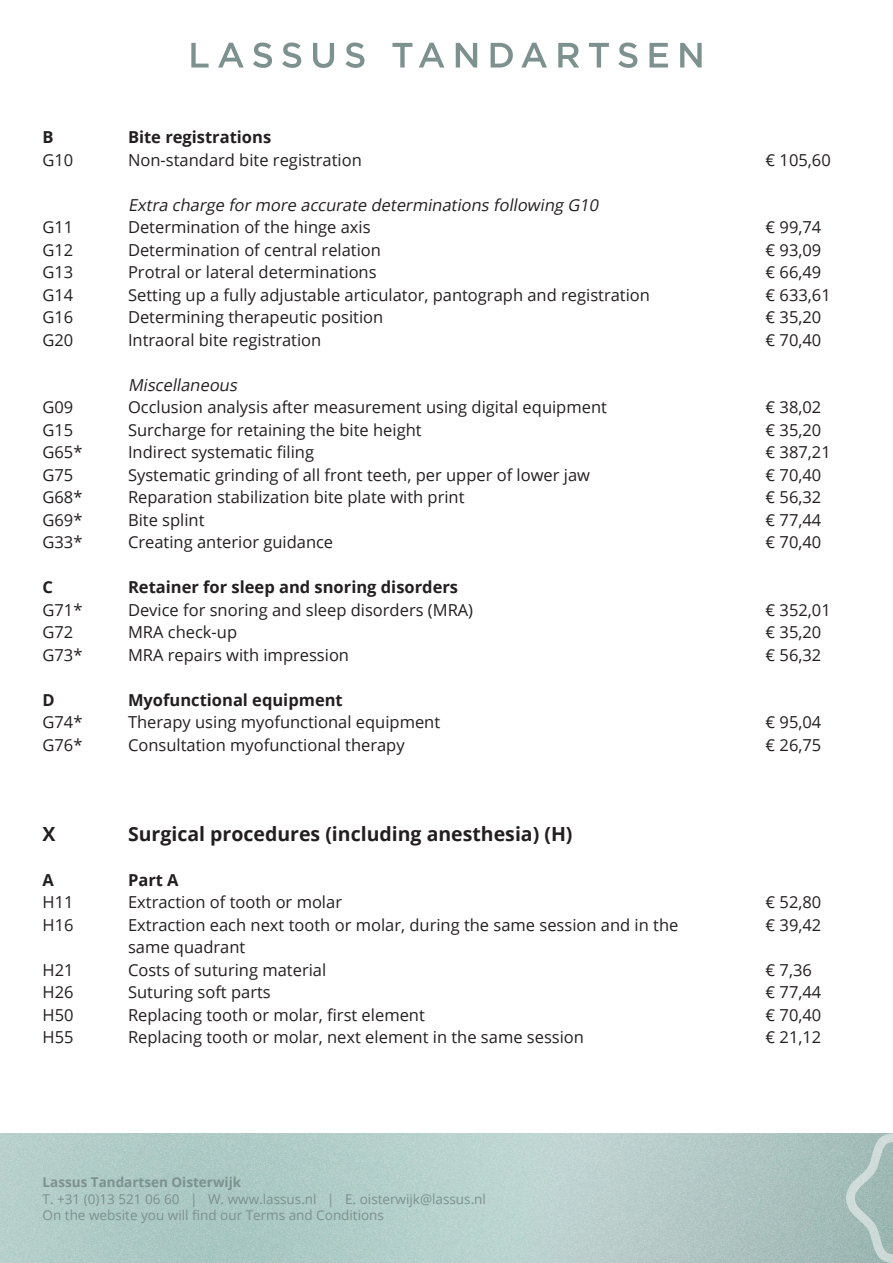
<style>
.page{position:relative;width:893px;height:1263px;background:#fff}
.page>*{position:absolute;margin:0;border:0;box-sizing:border-box;transform-origin:0 0}
.Body_text{font:700 19.5px "Open Sans";color:#231f20}
.Body_text-2{font:16.5px "Open Sans";color:#231f20}
.Body_text-3{font:700 16.5px "Open Sans";color:#231f20}
.Body_text-4{font:italic 16.5px "Open Sans";color:#231f20}
.t1{font:13.5px/16.5px "Open Sans";color:#7d918f}
.t2{font:700 13.5px "Open Sans";color:#7d918f}
</style>
<div class="page">
<svg style="left:191px;top:43px;width:18px;height:25px"></svg>
<svg style="left:218px;top:43px;width:26px;height:25px"></svg>
<svg style="left:253px;top:43px;width:19px;height:25px"></svg>
<svg style="left:282px;top:43px;width:19px;height:25px"></svg>
<svg style="left:313px;top:43px;width:21px;height:25px"></svg>
<svg style="left:345px;top:43px;width:19px;height:25px"></svg>
<svg style="left:392px;top:43px;width:20px;height:25px"></svg>
<svg style="left:419px;top:43px;width:25px;height:25px"></svg>
<svg style="left:456px;top:43px;width:21px;height:25px"></svg>
<svg style="left:491px;top:43px;width:22px;height:25px"></svg>
<svg style="left:521px;top:43px;width:26px;height:25px"></svg>
<svg style="left:558px;top:43px;width:21px;height:25px"></svg>
<svg style="left:589px;top:43px;width:20px;height:25px"></svg>
<svg style="left:618px;top:43px;width:19px;height:25px"></svg>
<svg style="left:649px;top:43px;width:19px;height:25px"></svg>
<svg style="left:680px;top:43px;width:22px;height:25px"></svg>
<img style="left:0;top:1133px;width:846px;height:130px">
<svg style="left:846px;top:1133px;width:47px;height:130px"></svg>
<p class="Body_text-3" style="left:43px;top:126px;width:13px">B</p>
<p class="Body_text-3" style="left:128px;top:126px;width:145px">Bite registrations</p>
<p class="Body_text-2" style="left:43px;top:149px;width:32px">G10</p>
<p class="Body_text-2" style="left:128px;top:149px;width:235px">Non-standard bite registration</p>
<p class="Body_text-2" style="left:766px;top:149px;width:67px">€ 105,60</p>
<p class="Body_text-4" style="left:128px;top:194px;width:476px">Extra charge formore accurate determinations following G10</p>
<p class="Body_text-2" style="left:43px;top:216px;width:32px">G11</p>
<p class="Body_text-2" style="left:128px;top:216px;width:244px">Determination of the hinge axis</p>
<p class="Body_text-2" style="left:766px;top:216px;width:57px">€ 99,74</p>
<p class="Body_text-2" style="left:43px;top:239px;width:32px">G12</p>
<p class="Body_text-2" style="left:128px;top:239px;width:255px">Determination of central relation</p>
<p class="Body_text-2" style="left:766px;top:239px;width:57px">€ 93,09</p>
<p class="Body_text-2" style="left:43px;top:261px;width:32px">G13</p>
<p class="Body_text-2" style="left:128px;top:261px;width:250px">Protral or lateral determinations</p>
<p class="Body_text-2" style="left:766px;top:261px;width:57px">€ 66,49</p>
<p class="Body_text-2" style="left:43px;top:284px;width:32px">G14</p>
<p class="Body_text-2" style="left:128px;top:284px;width:523px">Setting up a fully adjustable articulator, pantograph and registration</p>
<p class="Body_text-2" style="left:766px;top:284px;width:67px">€ 633,61</p>
<p class="Body_text-2" style="left:43px;top:306px;width:32px">G16</p>
<p class="Body_text-2" style="left:128px;top:306px;width:257px">Determining therapeutic position</p>
<p class="Body_text-2" style="left:766px;top:306px;width:57px">€ 35,20</p>
<p class="Body_text-2" style="left:43px;top:329px;width:32px">G20</p>
<p class="Body_text-2" style="left:128px;top:329px;width:195px">Intraoral bite registration</p>
<p class="Body_text-2" style="left:766px;top:329px;width:57px">€ 70,40</p>
<p class="Body_text-4" style="left:128px;top:374px;width:114px">Miscellaneous</p>
<p class="Body_text-2" style="left:43px;top:396px;width:32px">G09</p>
<p class="Body_text-2" style="left:128px;top:396px;width:480px">Occlusion analysis after measurement using digital equipment</p>
<p class="Body_text-2" style="left:766px;top:396px;width:57px">€ 38,02</p>
<p class="Body_text-2" style="left:43px;top:419px;width:32px">G15</p>
<p class="Body_text-2" style="left:128px;top:419px;width:295px">Surcharge for retaining the bite height</p>
<p class="Body_text-2" style="left:766px;top:419px;width:57px">€ 35,20</p>
<p class="Body_text-2" style="left:43px;top:441px;width:41px">G65*</p>
<p class="Body_text-2" style="left:128px;top:441px;width:188px">Indirect systematic filing</p>
<p class="Body_text-2" style="left:766px;top:441px;width:67px">€ 387,21</p>
<p class="Body_text-2" style="left:43px;top:464px;width:32px">G75</p>
<p class="Body_text-2" style="left:128px;top:464px;width:463px">Systematic grinding of all front teeth, per upper of lower jaw</p>
<p class="Body_text-2" style="left:766px;top:464px;width:57px">€ 70,40</p>
<p class="Body_text-2" style="left:43px;top:486px;width:41px">G68*</p>
<p class="Body_text-2" style="left:128px;top:486px;width:338px">Reparation stabilization bite plate with print</p>
<p class="Body_text-2" style="left:766px;top:486px;width:57px">€ 56,32</p>
<p class="Body_text-2" style="left:43px;top:509px;width:41px">G69*</p>
<p class="Body_text-2" style="left:128px;top:509px;width:78px">Bite splint</p>
<p class="Body_text-2" style="left:766px;top:509px;width:57px">€ 77,44</p>
<p class="Body_text-2" style="left:43px;top:531px;width:41px">G33*</p>
<p class="Body_text-2" style="left:128px;top:531px;width:207px">Creating anterior guidance</p>
<p class="Body_text-2" style="left:766px;top:531px;width:57px">€ 70,40</p>
<p class="Body_text-3" style="left:43px;top:576px;width:12px">C</p>
<p class="Body_text-3" style="left:128px;top:576px;width:332px">Retainer for sleep and snoring disorders</p>
<p class="Body_text-2" style="left:43px;top:599px;width:41px">G71*</p>
<p class="Body_text-2" style="left:128px;top:599px;width:347px">Device for snoring and sleep disorders (MRA)</p>
<p class="Body_text-2" style="left:766px;top:599px;width:67px">€ 352,01</p>
<p class="Body_text-2" style="left:43px;top:621px;width:32px">G72</p>
<p class="Body_text-2" style="left:128px;top:621px;width:111px">MRA check-up</p>
<p class="Body_text-2" style="left:766px;top:621px;width:57px">€ 35,20</p>
<p class="Body_text-2" style="left:43px;top:644px;width:41px">G73*</p>
<p class="Body_text-2" style="left:128px;top:644px;width:223px">MRA repairs with impression</p>
<p class="Body_text-2" style="left:766px;top:644px;width:57px">€ 56,32</p>
<p class="Body_text-3" style="left:43px;top:688px;width:14px">D</p>
<p class="Body_text-3" style="left:128px;top:688px;width:216px">Myofunctional equipment</p>
<p class="Body_text-2" style="left:43px;top:711px;width:41px">G74*</p>
<p class="Body_text-2" style="left:128px;top:711px;width:314px">Therapy using myofunctional equipment</p>
<p class="Body_text-2" style="left:766px;top:711px;width:57px">€ 95,04</p>
<p class="Body_text-2" style="left:43px;top:734px;width:41px">G76*</p>
<p class="Body_text-2" style="left:128px;top:734px;width:278px">Consultation myofunctional therapy</p>
<p class="Body_text-2" style="left:766px;top:734px;width:57px">€ 26,75</p>
<p class="Body_text" style="left:43px;top:820px;width:15px">X</p>
<p class="Body_text" style="left:128px;top:820px;width:446px">Surgical procedures (including anesthesia) (H)</p>
<p class="Body_text-3" style="left:43px;top:868px;width:13px">A</p>
<p class="Body_text-3" style="left:128px;top:868px;width:52px">Part A</p>
<p class="Body_text-2" style="left:43px;top:891px;width:33px">H11</p>
<p class="Body_text-2" style="left:128px;top:891px;width:216px">Extraction of tooth or molar</p>
<p class="Body_text-2" style="left:766px;top:891px;width:57px">€ 52,80</p>
<p class="Body_text-2" style="left:43px;top:914px;width:33px">H16</p>
<p class="Body_text-2" style="left:128px;top:914px;width:552px">Extraction each next tooth or molar, during the same session and in the</p>
<p class="Body_text-2" style="left:766px;top:914px;width:57px">€ 39,42</p>
<p class="Body_text-2" style="left:128px;top:936px;width:119px">same quadrant</p>
<p class="Body_text-2" style="left:43px;top:959px;width:33px">H21</p>
<p class="Body_text-2" style="left:128px;top:959px;width:200px">Costs of suturing material</p>
<p class="Body_text-2" style="left:766px;top:959px;width:48px">€ 7,36</p>
<p class="Body_text-2" style="left:43px;top:981px;width:33px">H26</p>
<p class="Body_text-2" style="left:128px;top:981px;width:144px">Suturing soft parts</p>
<p class="Body_text-2" style="left:766px;top:981px;width:57px">€ 77,44</p>
<p class="Body_text-2" style="left:43px;top:1004px;width:33px">H50</p>
<p class="Body_text-2" style="left:128px;top:1004px;width:298px">Replacing tooth or molar, first element</p>
<p class="Body_text-2" style="left:766px;top:1004px;width:57px">€ 70,40</p>
<p class="Body_text-2" style="left:43px;top:1026px;width:33px">H55</p>
<p class="Body_text-2" style="left:128px;top:1026px;width:457px">Replacing tooth or molar, next element in the same session</p>
<p class="Body_text-2" style="left:766px;top:1026px;width:57px">€ 21,12</p>
<p class="t2" style="left:43px;top:1173px;width:200px">Lassus Tandartsen Oisterwijk</p>
<p class="t1" style="left:43px;top:1190px;width:445px">T. +31 (0)13 521 06 60 | W. www.lassus.nl | E. oisterwijk@lassus.nl<br>On the website you will find our Terms and Conditions</p>
</div>
